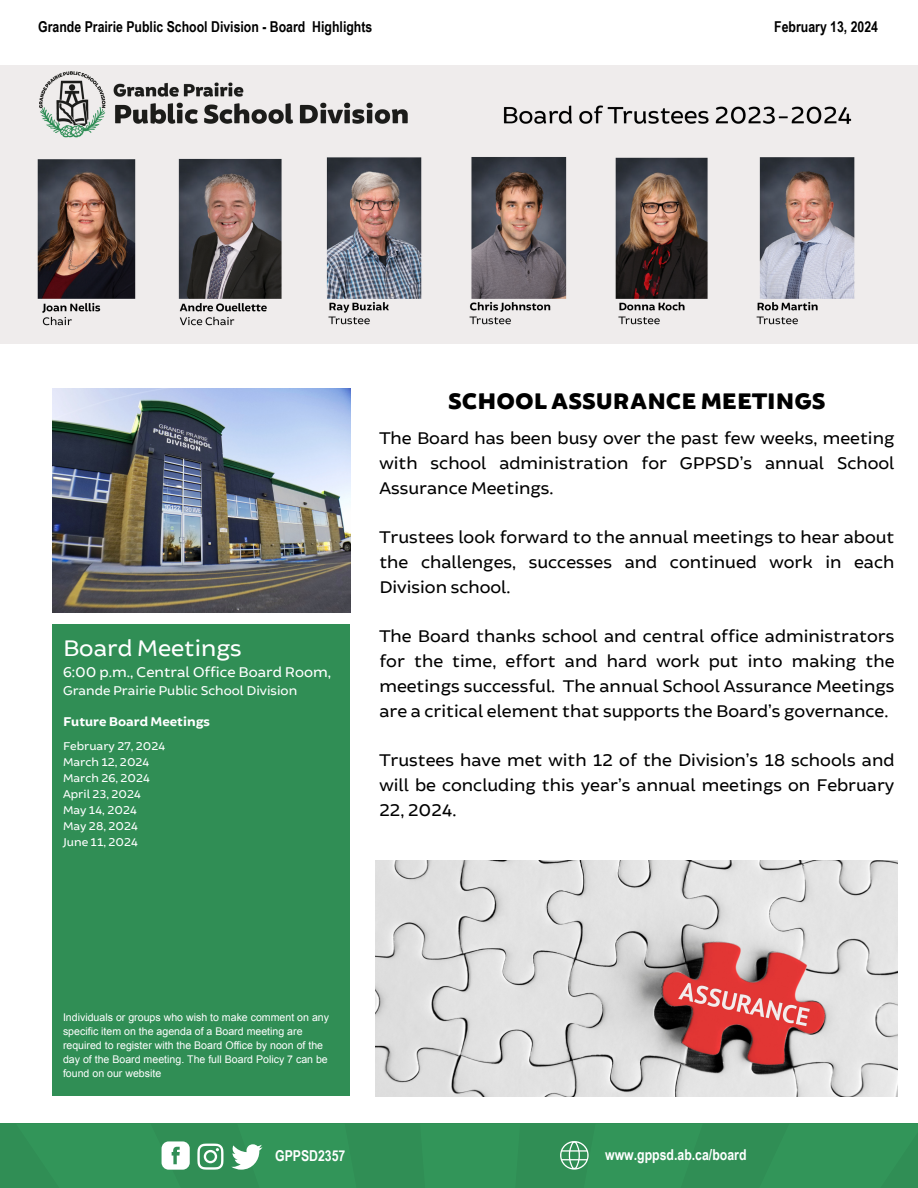
<style>
.page{position:relative;width:918px;height:1188px;background:#fff}
.page>*{position:absolute;margin:0;border:0;box-sizing:border-box;transform-origin:0 0}
.t1{font:900 24px "Brocha W00";color:#000}
.t2{font:24px "Brocha W00";color:#fff}
.t3{font:18px/24.8px "Brocha W00";color:#000;text-align:justify}
.t4{font:700 15px "Arial Narrow";color:#000}
.t5{font:15px "Brocha W00";color:#fff}
.t6{font:700 15px "Arial Narrow";color:#fff}
.t7{font:13.5px "Brocha W00";color:#fff}
.t8{font:700 13.5px "Brocha W00";color:#fff}
.t9{font:12px/16px "Brocha W00";color:#fff}
.t10{font:10.65px/14.1px "Arial";color:#fff}
</style>
<div class="page">
<img style="left:0;top:65px;width:918px;height:278px">
<img style="left:52px;top:389px;width:298px;height:224px">
<div style="left:16px;top:1124px;width:902px;height:64px;background:#329559"></div>
<div style="left:52px;top:624px;width:298px;height:472px;background:#308e55"></div>
<img style="left:376px;top:860px;width:522px;height:237px">
<p class="t4" style="left:38px;top:18px;width:336px">Grande Prairie Public School Division - Board Highlights</p>
<p class="t4" style="left:774px;top:18px;width:105px">February 13, 2024</p>
<h3 class="t2" style="left:63px;top:633px;width:180px">Board Meetings</h3>
<h3 class="t5" style="left:63px;top:663px;width:270px">6:00 p.m., Central Office Board Room,</h3>
<h3 class="t7" style="left:63px;top:682px;width:236px">Grande Prairie Public School Division</h3>
<h3 class="t8" style="left:63px;top:714px;width:149px">Future Board Meetings</h3>
<h3 class="t9" style="left:63px;top:738px;width:104px">February 27, 2024<br>March 12, 2024<br>March 26, 2024<br>April 23, 2024<br>May 14, 2024<br>May 28, 2024<br>June 11, 2024</h3>
<h1 class="t1" style="left:448px;top:386px;width:379px">SCHOOL ASSURANCE MEETINGS</h1>
<h5 class="t3" style="left:379px;top:426px;width:517px">The Board has been busy over the past few weeks, meeting with school administration for GPPSD’s annual School Assurance Meetings.</h5>
<h6 class="t3" style="left:379px;top:525px;width:517px">Trustees look forward to the annual meetings to hear about the challenges, successes and continued work in each Division school.</h6>
<p class="t3" style="left:379px;top:624px;width:517px">The Board thanks school and central office administrators for the time, effort and hard work put into making the meetings successful. The annual School Assurance Meetings are a critical element that supports the Board’s governance.</p>
<h2 class="t3" style="left:379px;top:748px;width:517px">Trustees have met with 12 of the Division’s 18 schools and will be concluding this year’s annual meetings on February 22, 2024.</h2>
<p class="t10" style="left:63px;top:1010px;width:268px">Individuals or groups who wish to make comment on any specific item on the agenda of a Board meeting are required to register with the Board Office by noon of the day of the Board meeting. The full Board Policy 7 can be found on our website</p>
<p class="t6" style="left:275px;top:1147px;width:72px">GPPSD2357</p>
<p class="t6" style="left:605px;top:1146px;width:143px">www.gppsd.ab.ca/board</p>
</div>
